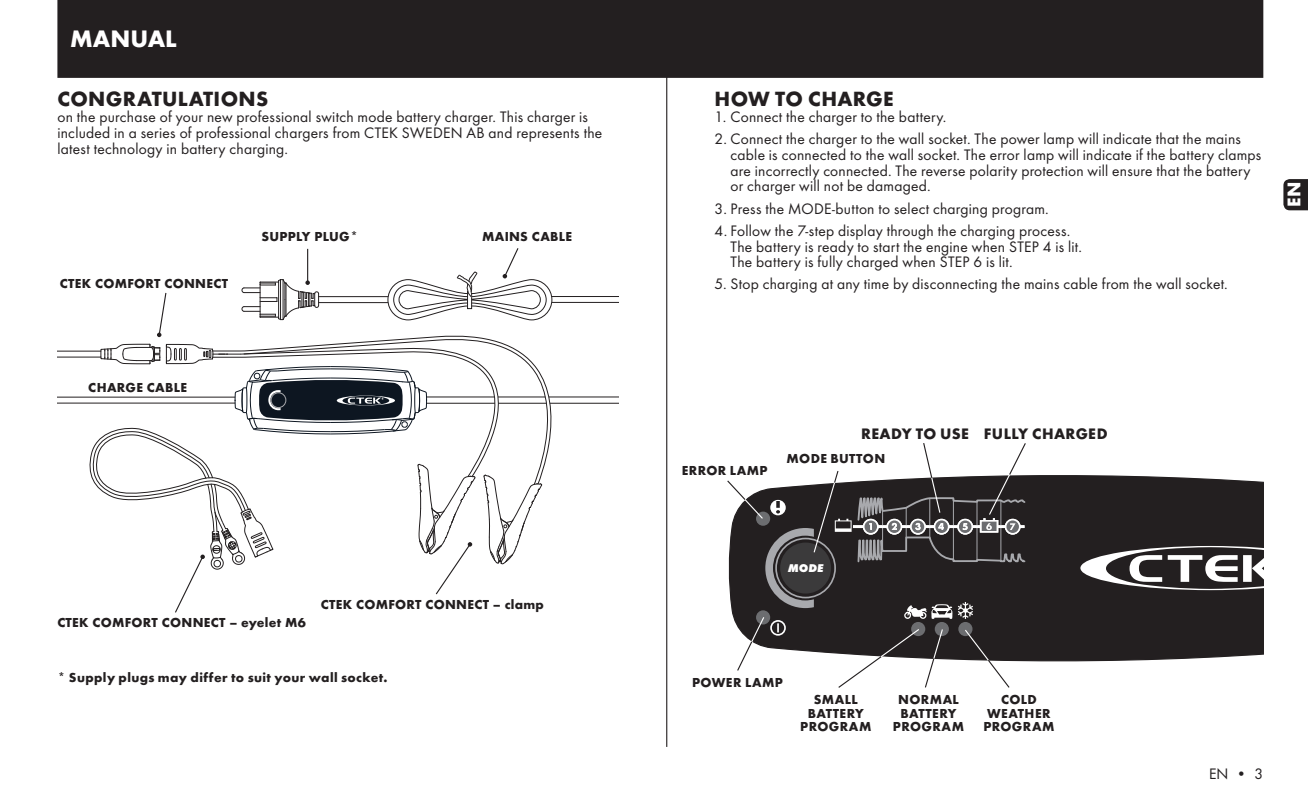
<style>
.page{position:relative;width:1308px;height:798px;background:#fff}
.page>*{position:absolute;margin:0;border:0;box-sizing:border-box;transform-origin:0 0}
.t1{font:700 24.75px "Futura";color:#fff}
.t2{font:700 21.38px "Futura";letter-spacing:.015em;color:#231f20}
.t3{font:700 19.12px "Futura";color:#fff}
.t4{font:15.75px/15.8px "Futura Boo";letter-spacing:.015em;color:#231f20}
.t5{font:700 15.75px "Futura";color:#231f20}
.t6{font:700 13.5px/13.5px "Futura";letter-spacing:.025em;color:#231f20;text-align:center}
.t7{font:italic 700 expanded 11.7px "Futura";color:#fff}
</style>
<div class="page">
<svg style="left:1283px;top:179px;width:24px;height:31px"></svg>
<hr style="left:666px;top:51px;width:1px;height:695px;background:#231f20">
<hr style="left:550px;top:402px;width:69px;height:1px;background:#231f20">
<hr style="left:549px;top:396px;width:70px;height:1px;background:#231f20">
<hr style="left:57px;top:396px;width:178px;height:1px;background:#231f20">
<hr style="left:57px;top:402px;width:178px;height:1px;background:#231f20">
<hr style="left:57px;top:356px;width:44px;height:1px;background:#231f20">
<hr style="left:57px;top:350px;width:44px;height:1px;background:#231f20">
<hr style="left:318px;top:296px;width:70px;height:1px;background:#231f20">
<hr style="left:318px;top:302px;width:70px;height:1px;background:#231f20">
<hr style="left:552px;top:302px;width:67px;height:1px;background:#231f20">
<hr style="left:552px;top:296px;width:67px;height:1px;background:#231f20">
<svg style="left:346px;top:336px;width:219px;height:149px"></svg>
<hr style="left:307px;top:249px;width:1px;height:33px;background:#231f20">
<svg style="left:241px;top:279px;width:78px;height:41px"></svg>
<svg style="left:387px;top:248px;width:165px;height:72px"></svg>
<svg style="left:157px;top:292px;width:10px;height:45px"></svg>
<svg style="left:87px;top:343px;width:455px;height:270px"></svg>
<div style="left:57px;top:0;width:1206px;height:78px;background:#231f20"></div>
<div style="left:1026px;top:475px;width:237px;height:187px;background:#231f20"></div>
<svg style="left:1080px;top:545px;width:183px;height:45px"></svg>
<svg style="left:727px;top:443px;width:299px;height:245px"></svg>
<h1 class="t1" style="left:70px;top:24px;width:108px">MANUAL</h1>
<h2 class="t2" style="left:57px;top:86px;width:212px">CONGRATULATIONS</h2>
<p class="t4" style="left:57px;top:109px;width:546px">on the purchase of your new professional switch mode battery charger. This charger is included in a series of professional chargers from CTEK SWEDEN AB and represents the latest technology in battery charging.</p>
<p class="t6" style="left:60px;top:276px;width:170px">CTEK COMFORT CONNECT</p>
<p class="t6" style="left:261px;top:229px;width:98px">SUPPLY PLUG*</p>
<p class="t6" style="left:88px;top:380px;width:100px">CHARGE CABLE</p>
<p class="t6" style="left:482px;top:229px;width:91px">MAINS CABLE</p>
<p class="t6" style="left:321px;top:597px;width:224px">CTEK COMFORT CONNECT – clamp</p>
<p class="t6" style="left:57px;top:615px;width:250px">CTEK COMFORT CONNECT – eyelet M6</p>
<p class="t6" style="left:57px;top:670px;width:332px">* Supply plugs may differ to suit your wall socket.</p>
<h2 class="t2" style="left:714px;top:86px;width:181px">HOW TO CHARGE</h2>
<p class="t4" style="left:714px;top:109px;width:233px">1. Connect the charger to the battery.</p>
<p class="t4" style="left:730px;top:131px;width:532px;text-indent:-16px">2. Connect the charger to the wall socket. The power lamp will indicate that the mains cable is connected to the wall socket. The error lamp will indicate if the battery clamps are incorrectly connected. The reverse polarity protection will ensure that the battery or charger will not be damaged.</p>
<p class="t4" style="left:714px;top:200px;width:336px">3. Press the MODE-button to select charging program.</p>
<p class="t4" style="left:730px;top:222px;width:353px;text-indent:-16px">4. Follow the 7-step display through the charging process.<br>The battery is ready to start the engine when STEP 4 is lit.<br>The battery is fully charged when STEP 6 is lit.</p>
<p class="t4" style="left:714px;top:276px;width:515px">5. Stop charging at any time by disconnecting the mains cable from the wall socket.</p>
<p class="t3" style="left:1282px;top:207px;width:27px;rotate:-90deg">EN</p>
<p class="t5" style="left:861px;top:423px;width:11px">rea</p>
<p class="t5" style="left:891px;top:423px;width:60px">dyto use</p>
<p class="t5" style="left:983px;top:423px;width:10px">fully</p>
<p class="t5" style="left:1032px;top:423px;width:12px">charge</p>
<p class="t5" style="left:1096px;top:423px;width:12px">d</p>
<p class="t6" style="left:681px;top:463px;width:87px">ERROR LAMP</p>
<p class="t6" style="left:786px;top:451px;width:100px">MODE BUTTON</p>
<p class="t7" style="left:787px;top:561px;width:37px">MODE</p>
<p class="t6" style="left:692px;top:675px;width:92px">POWER LAMP</p>
<p class="t6" style="left:800px;top:692px;width:73px">SMALL<br>BATTERY<br>PROGRAM</p>
<p class="t6" style="left:893px;top:692px;width:73px">NORMAL<br>BATTERY<br>PROGRAM</p>
<p class="t6" style="left:983px;top:692px;width:73px">COLD<br>WEATHER<br>PROGRAM</p>
<p class="t4" style="left:1209px;top:765px;width:56px">EN • 3</p>
</div>
